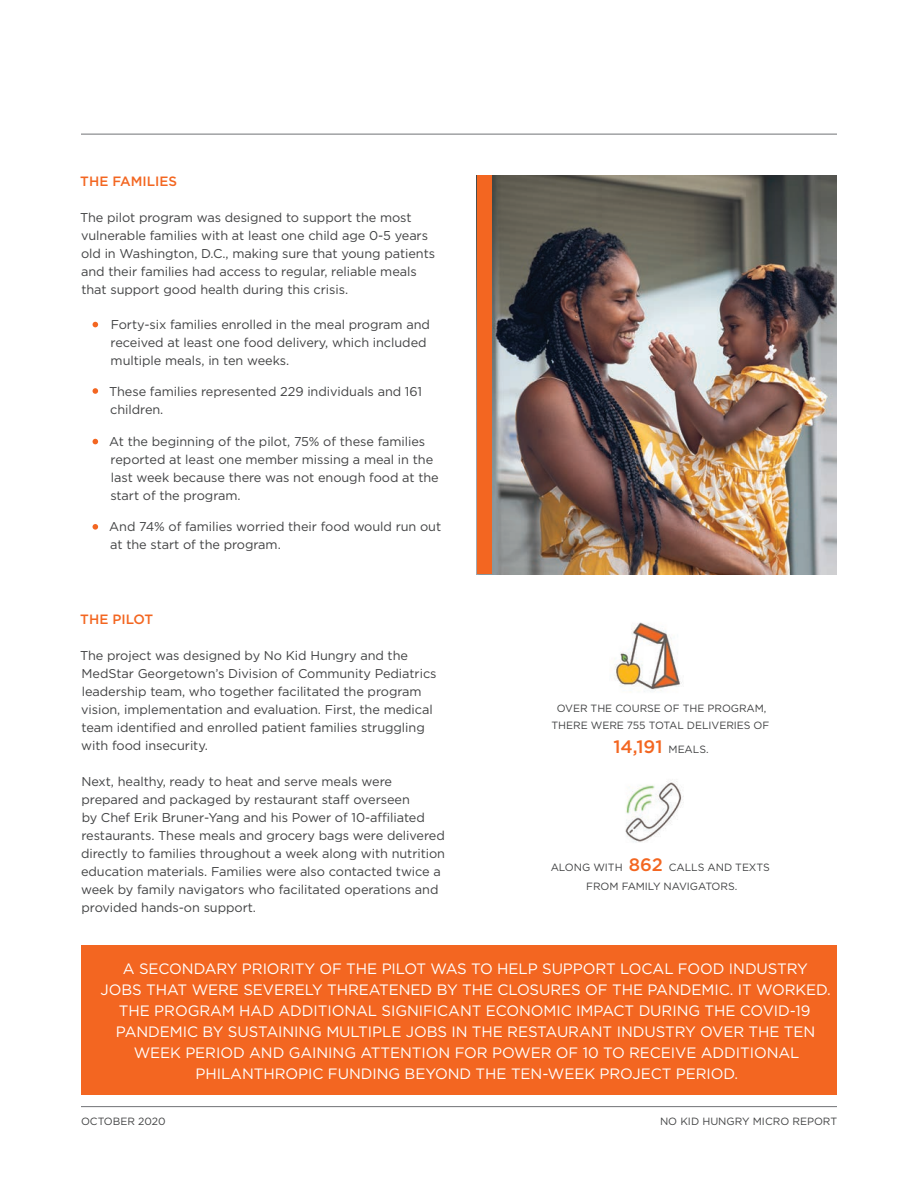
<style>
.page{position:relative;width:918px;height:1188px;background:#fff}
.page>*{position:absolute;margin:0;border:0;box-sizing:border-box;transform-origin:0 0}
.t1{font:500 18px "Gotham";color:#f36621}
.t2{font:15px/21px "Gotham";letter-spacing:-.005em;color:#fff;text-align:center}
.t3{font:500 13.5px "Gotham";color:#f36621}
.t4{font:12.75px/18px "Gotham";letter-spacing:-.005em;color:#414243}
.t5{font:10.5px/16.5px "Gotham";letter-spacing:-.005em;color:#414243;text-align:center}
.s1{font-weight:400;font-size:10.5px;color:#414243}
.s2{font-weight:500;font-size:18px;color:#f36621}
</style>
<div class="page">
<hr style="left:81px;top:1106px;width:756px;height:1px;background:#717275">
<svg style="left:93px;top:322px;width:5px;height:5px"></svg>
<svg style="left:93px;top:524px;width:5px;height:6px"></svg>
<svg style="left:93px;top:388px;width:5px;height:6px"></svg>
<svg style="left:93px;top:439px;width:5px;height:5px"></svg>
<img style="left:491px;top:176px;width:346px;height:398px">
<img style="left:625px;top:781px;width:59px;height:61px">
<img style="left:614px;top:622px;width:68px;height:70px">
<div style="left:81px;top:945px;width:756px;height:150px;background:#f36621"></div>
<div style="left:477px;top:176px;width:14px;height:398px;background:#f36621"></div>
<hr style="left:81px;top:134px;width:756px;height:1px;background:#717275">
<p class="t3" style="left:80px;top:173px;width:98px">THE FAMILIES</p>
<p class="t4" style="left:80px;top:209px;width:357px">The pilot program was designed to support the most vulnerable families with at least one child age 0-5 years old in Washington, D.C., making sure that young patients and their families had access to regular, reliable meals that support good health during this crisis.</p>
<p class="t4" style="left:111px;top:315px;width:321px">Forty-six families enrolled in the meal program and received at least one food delivery, which included multiple meals, in ten weeks.</p>
<p class="t4" style="left:109px;top:382px;width:314px">These families represented 229 individuals and 161 children.</p>
<p class="t4" style="left:109px;top:432px;width:331px">At the beginning of the pilot, 75% of these families reported at least one member missing a meal in the last week because there was not enough food at the start of the program.</p>
<p class="t4" style="left:109px;top:518px;width:333px">And 74% of families worried their food would run out at the start of the program.</p>
<p class="t3" style="left:80px;top:610px;width:74px">THE PILOT</p>
<p class="t4" style="left:80px;top:646px;width:358px">The project was designed by No Kid Hungry and the MedStar Georgetown’s Division of Community Pediatrics leadership team, who together facilitated the program vision, implementation and evaluation. First, the medical team identified and enrolled patient families struggling with food insecurity.</p>
<p class="t4" style="left:81px;top:772px;width:366px">Next, healthy, ready to heat and serve meals were prepared and packaged by restaurant staff overseen<br>by Chef Erik Bruner-Yang and his Power of 10-affiliated restaurants. These meals and grocery bags were delivered directly to families throughout a week along with nutrition education materials. Families were also contacted twice a week by family navigators who facilitated operations and provided hands-on support.</p>
<p class="t5" style="left:552px;top:700px;width:219px">OVER THE COURSE OF THE PROGRAM,<br>THERE WERE 755 TOTAL DELIVERIES OF</p>
<h1 class="t1" style="left:614px;top:735px;width:97px">14,191 <span class="s1">MEALS.</span></h1>
<p class="t5" style="left:551px;top:857px;width:221px;line-height:19.5px">ALONG WITH <span class="s2">862</span> CALLS AND TEXTS<br>FROM FAMILY NAVIGATORS.</p>
<p class="t2" style="left:101px;top:958px;width:732px">A SECONDARY PRIORITY OF THE PILOT WAS TO HELP SUPPORT LOCAL FOOD INDUSTRY<br>JOBS THAT WERE SEVERELY THREATENED BY THE CLOSURES OF THE PANDEMIC. IT WORKED.<br>THE PROGRAM HAD ADDITIONAL SIGNIFICANT ECONOMIC IMPACT DURING THE COVID-19<br>PANDEMIC BY SUSTAINING MULTIPLE JOBS IN THE RESTAURANT INDUSTRY OVER THE TEN WEEK PERIOD AND GAINING ATTENTION FOR POWER OF 10 TO RECEIVE ADDITIONAL PHILANTHROPIC FUNDING BEYOND THE TEN-WEEK PROJECT PERIOD.</p>
<p class="t5" style="left:81px;top:1113px;width:86px">OCTOBER 2020</p>
<p class="t5" style="left:660px;top:1113px;width:179px">NO KID HUNGRY MICRO REPORT</p>
</div>
